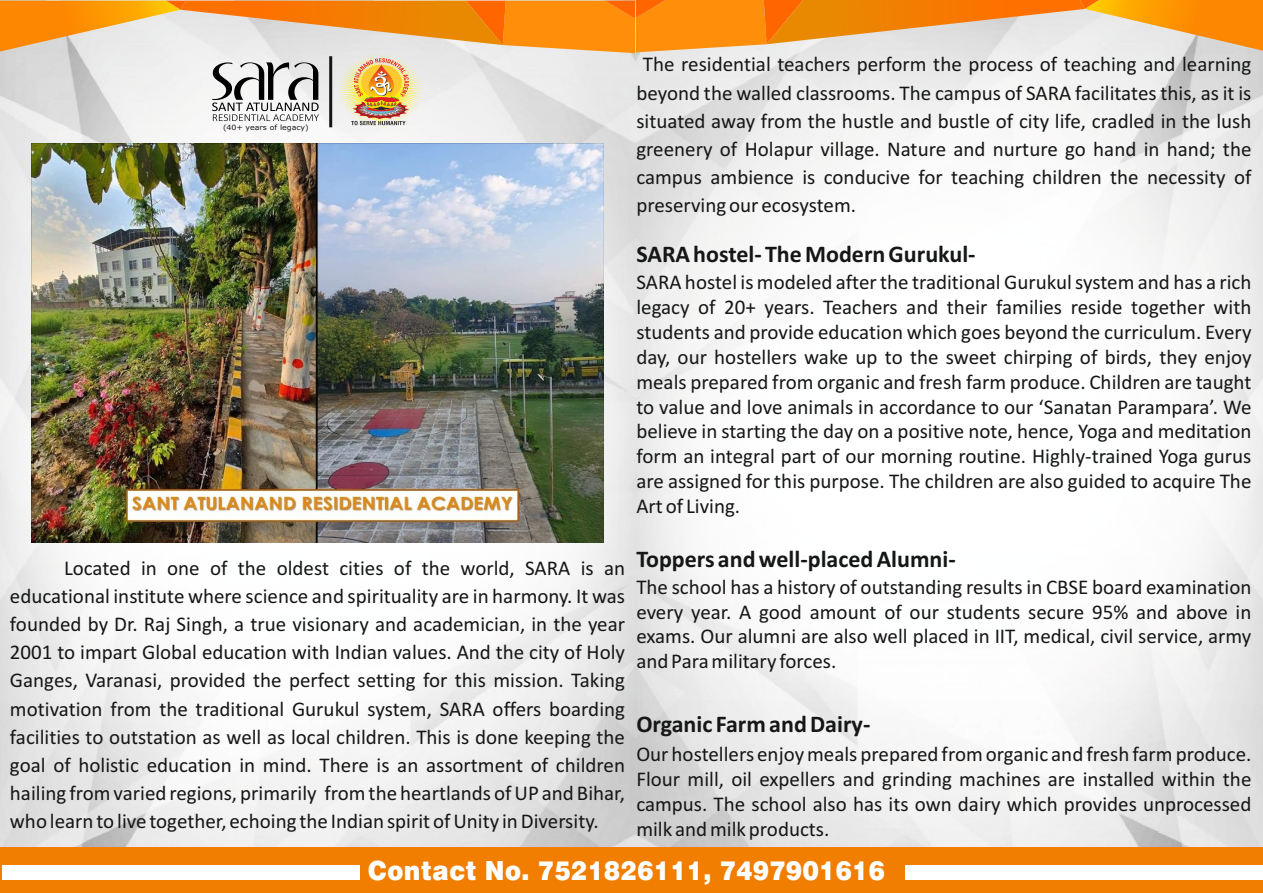
<style>
.page{position:relative;width:1263px;height:893px;background:#fff}
.page>*{position:absolute;margin:0;border:0;box-sizing:border-box;transform-origin:0 0}
.t1{font:900 26.4px "Swiss 721 BT";letter-spacing:.025em;color:#fff;scale:.92 1}
.t2{font:700 24px "Calibri";color:#151616}
.t3{font:21px/24.9px "Calibri";color:#151616;text-align:justify}
.t4{font:7.2px "Verdana";color:#151616;scale:1.08 1}
</style>
<div class="page">
<img style="left:0;top:128px;width:1263px;height:151px">
<img style="left:0;top:279px;width:1263px;height:568px">
<svg style="left:0;top:0;width:1263px;height:128px"></svg>
<hr style="left:329px;top:56px;width:3px;height:71px;background:#151616">
<img style="left:32px;top:144px;width:571px;height:399px">
<div style="left:0;top:847px;width:1263px;height:46px;background:#f27e00"></div>
<div style="left:906px;top:865px;width:357px;height:14px;background:#fff"></div>
<div style="left:3px;top:865px;width:357px;height:14px;background:#fff"></div>
<p class="t3" style="left:636px;top:52px;width:617px;line-height:28.2px;text-indent:7px">The residential teachers perform the process of teaching and learning beyond the walled classrooms. The campus of SARA facilitates this, as it is situated away from the hustle and bustle of city life, cradled in the lush greenery of Holapur village. Nature and nurture go hand in hand; the campus ambience is conducive for teaching children the necessity of preserving our ecosystem.</p>
<p class="t2" style="left:636px;top:244px;width:341px">SARA hostel- The Modern Gurukul-</p>
<p class="t3" style="left:636px;top:272px;width:617px">SARA hostel is modeled after the traditional Gurukul system and has a rich legacy of 20+ years. Teachers and their families reside together with students and provide education which goes beyond the curriculum. Every day, our hostellers wake up to the sweet chirping of birds, they enjoy meals prepared from organic and fresh farm produce. Children are taught to value and love animals in accordance to our ‘Sanatan Parampara’. We believe in starting the day on a positive note, hence, Yoga and meditation form an integral part of our morning routine. Highly-trained Yoga gurus are assigned for this purpose. The children are also guided to acquire The Art of Living.</p>
<p class="t2" style="left:636px;top:549px;width:321px">Toppers and well-placed Alumni-</p>
<p class="t3" style="left:636px;top:576px;width:617px">The school has a history of outstanding results in CBSE board examination every year. A good amount of our students secure 95% and above in exams. Our alumni are also well placed in IIT, medical, civil service, army and Para military forces.</p>
<p class="t4" style="left:223px;top:124px;width:81px">(40+ years of legacy)</p>
<p class="t3" style="left:10px;top:556px;width:617px;line-height:28px;text-indent:54px">Located in one of the oldest cities of the world, SARA is an educational institute where science and spirituality are in harmony. It was founded by Dr. Raj Singh, a true visionary and academician, in the year 2001 to impart Global education with Indian values. And the city of Holy Ganges, Varanasi, provided the perfect setting for this mission. Taking motivation from the traditional Gurukul system, SARA offers boarding facilities to outstation as well as local children. This is done keeping the goal of holistic education in mind. There is an assortment of children hailing from varied regions, primarily from the heartlands of UP and Bihar, who learn to live together, echoing the Indian spirit of Unity in Diversity.</p>
<p class="t2" style="left:636px;top:714px;width:235px">Organic Farm and Dairy-</p>
<p class="t3" style="left:636px;top:744px;width:617px">Our hostellers enjoy meals prepared from organic and fresh farm produce.<br>Flour mill, oil expellers and grinding machines are installed within the campus. The school also has its own dairy which provides unprocessed milk and milk products.</p>
<p class="t1" style="left:368px;top:860px;width:563px">Contact No. 7521826111, 7497901616</p>
</div>
